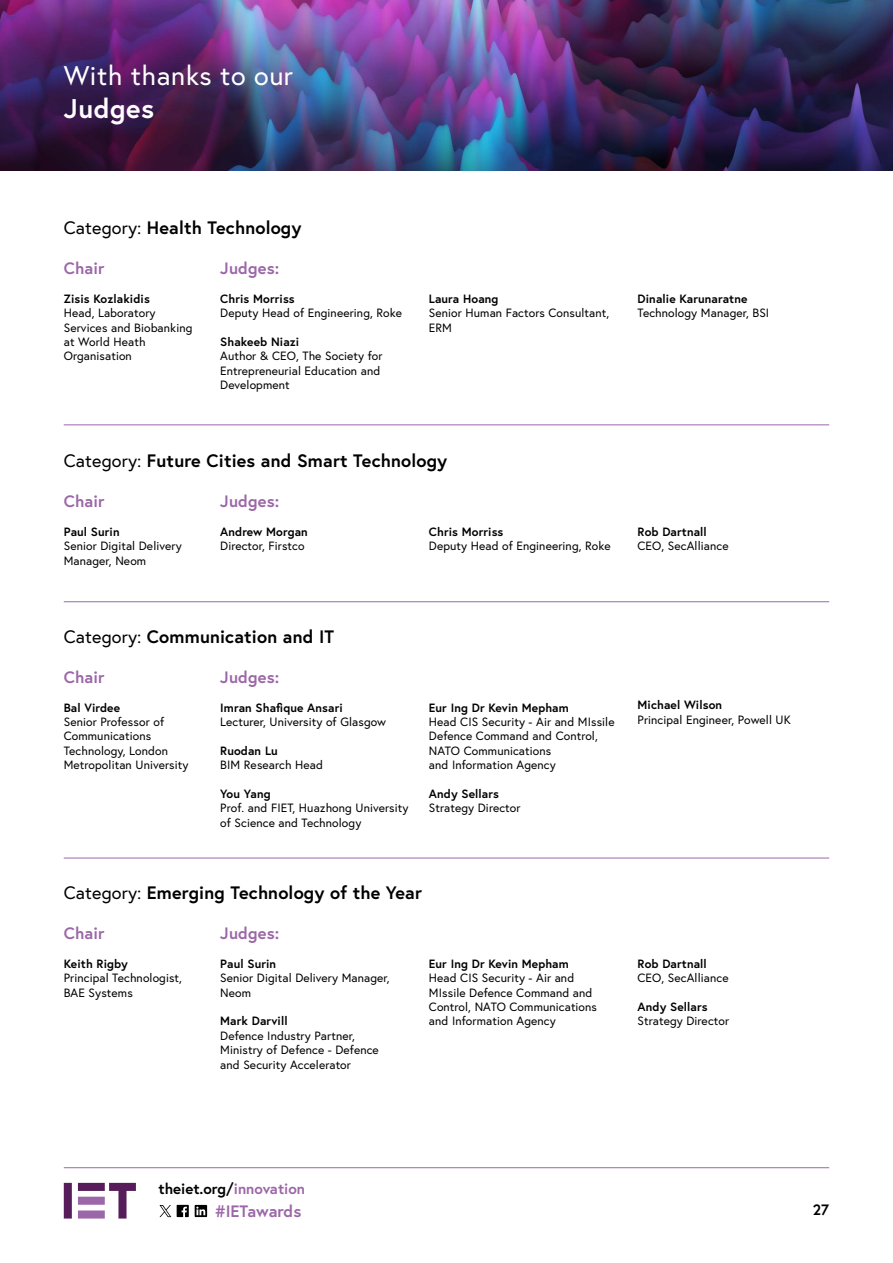
<style>
.page{position:relative;width:893px;height:1263px;background:#fff}
.page>*{position:absolute;margin:0;border:0;box-sizing:border-box;transform-origin:0 0}
.t1{font:27px "Europa";letter-spacing:.02em;color:#fff}
.t2{font:700 27px "Europa";letter-spacing:.02em;color:#fff}
.t3{font:700 18px "Europa";letter-spacing:.01em;color:#000}
.t4{font:700 16.5px "Europa";letter-spacing:.01em;color:#9c67a8}
.t5{font:700 15px "Europa";color:#000}
.t6{font:12px/14.4px "Europa";letter-spacing:.01em;color:#000}
.t7{font:700 12px "Europa";letter-spacing:.01em;color:#000}
.s1{font-weight:400}
.s2{color:#9c67a8}
</style>
<div class="page">
<hr style="left:64px;top:1167px;width:765px;height:1px;background:#9c67a8">
<svg style="left:64px;top:1183px;width:72px;height:35px"></svg>
<img style="left:0;top:0;width:893px;height:170px">
<svg style="left:195px;top:1205px;width:12px;height:12px"></svg>
<svg style="left:196px;top:1206px;width:9px;height:9px"></svg>
<svg style="left:177px;top:1205px;width:12px;height:12px"></svg>
<svg style="left:159px;top:1205px;width:12px;height:12px"></svg>
<hr style="left:64px;top:424px;width:765px;height:1px;background:#9c67a8">
<hr style="left:64px;top:601px;width:765px;height:1px;background:#9c67a8">
<hr style="left:64px;top:858px;width:765px;height:1px;background:#9c67a8">
<h1 class="t1" style="left:64px;top:58px;width:231px">With thanks to our</h1>
<h1 class="t2" style="left:64px;top:90px;width:92px">Judges</h1>
<h2 class="t3" style="left:64px;top:215px;width:239px"><span class="s1">Category:</span> Health Technology</h2>
<h3 class="t4" style="left:64px;top:257px;width:42px">Chair</h3>
<h3 class="t4" style="left:220px;top:257px;width:61px">Judges:</h3>
<p class="t7" style="left:64px;top:290px;width:88px">Zisis Kozlakidis</p>
<p class="t6" style="left:64px;top:306px;width:130px">Head, Laboratory<br>Services and Biobanking at World Heath<br>Organisation</p>
<p class="t7" style="left:220px;top:290px;width:76px">Chris Morriss</p>
<p class="t6" style="left:220px;top:306px;width:183px">Deputy Head of Engineering, Roke</p>
<p class="t7" style="left:220px;top:334px;width:81px">Shakeeb Niazi</p>
<p class="t6" style="left:220px;top:349px;width:164px">Author &amp; CEO, The Society for<br>Entrepreneurial Education and<br>Development</p>
<p class="t7" style="left:429px;top:290px;width:71px">Laura Hoang</p>
<p class="t6" style="left:429px;top:306px;width:182px">Senior Human Factors Consultant,<br>ERM</p>
<h2 class="t3" style="left:64px;top:448px;width:385px"><span class="s1">Category:</span> Future Cities and Smart Technology</h2>
<h3 class="t4" style="left:64px;top:490px;width:42px">Chair</h3>
<h3 class="t4" style="left:220px;top:490px;width:61px">Judges:</h3>
<p class="t7" style="left:64px;top:523px;width:57px">Paul Surin</p>
<p class="t6" style="left:64px;top:538px;width:119px">Senior Digital Delivery<br>Manager, Neom</p>
<p class="t7" style="left:220px;top:523px;width:89px">Andrew Morgan</p>
<p class="t6" style="left:220px;top:538px;width:86px">Director, Firstco</p>
<p class="t7" style="left:429px;top:523px;width:76px">Chris Morriss</p>
<p class="t6" style="left:429px;top:538px;width:183px">Deputy Head of Engineering, Roke</p>
<p class="t7" style="left:638px;top:290px;width:111px">Dinalie Karunaratne</p>
<p class="t6" style="left:638px;top:306px;width:133px">Technology Manager, BSI</p>
<p class="t7" style="left:638px;top:523px;width:71px">Rob Dartnall</p>
<p class="t6" style="left:638px;top:538px;width:93px">CEO, SecAlliance</p>
<h2 class="t3" style="left:64px;top:624px;width:272px"><span class="s1">Category:</span> Communication and IT</h2>
<h3 class="t4" style="left:64px;top:666px;width:42px">Chair</h3>
<h3 class="t4" style="left:220px;top:666px;width:61px">Judges:</h3>
<p class="t7" style="left:64px;top:699px;width:58px">Bal Virdee</p>
<p class="t6" style="left:64px;top:714px;width:126px">Senior Professor of<br>Communications<br>Technology, London<br>Metropolitan University</p>
<p class="t7" style="left:220px;top:699px;width:124px">Imran Shafique Ansari</p>
<p class="t6" style="left:220px;top:714px;width:167px">Lecturer, University of Glasgow</p>
<p class="t7" style="left:220px;top:742px;width:59px">Ruodan Lu</p>
<p class="t6" style="left:220px;top:757px;width:104px">BIM Research Head</p>
<p class="t7" style="left:220px;top:785px;width:52px">You Yang</p>
<p class="t6" style="left:220px;top:801px;width:190px">Prof. and FIET, Huazhong University of Science and Technology</p>
<p class="t7" style="left:429px;top:699px;width:141px">Eur Ing Dr Kevin Mepham</p>
<p class="t6" style="left:429px;top:714px;width:187px">Head CIS Security - Air and MIssile<br>Defence Command and Control,<br>NATO Communications<br>and Information Agency</p>
<p class="t7" style="left:429px;top:785px;width:71px">Andy Sellars</p>
<p class="t6" style="left:429px;top:801px;width:93px">Strategy Director</p>
<h2 class="t3" style="left:64px;top:880px;width:360px"><span class="s1">Category:</span> Emerging Technology of the Year</h2>
<h3 class="t4" style="left:64px;top:922px;width:42px">Chair</h3>
<h3 class="t4" style="left:220px;top:922px;width:61px">Judges:</h3>
<p class="t7" style="left:64px;top:955px;width:66px">Keith Rigby</p>
<p class="t6" style="left:64px;top:970px;width:120px">Principal Technologist,<br>BAE Systems</p>
<p class="t7" style="left:220px;top:955px;width:57px">Paul Surin</p>
<p class="t6" style="left:220px;top:970px;width:171px">Senior Digital Delivery Manager,<br>Neom</p>
<p class="t7" style="left:220px;top:1013px;width:69px">Mark Darvill</p>
<p class="t6" style="left:220px;top:1028px;width:160px">Defence Industry Partner,<br>Ministry of Defence - Defence and Security Accelerator</p>
<p class="t7" style="left:429px;top:955px;width:141px">Eur Ing Dr Kevin Mepham</p>
<p class="t6" style="left:429px;top:970px;width:170px">Head CIS Security - Air and<br>MIssile Defence Command and<br>Control, NATO Communications and Information Agency</p>
<p class="t7" style="left:638px;top:697px;width:86px">Michael Wilson</p>
<p class="t6" style="left:638px;top:712px;width:155px">Principal Engineer, Powell UK</p>
<p class="t7" style="left:638px;top:955px;width:71px">Rob Dartnall</p>
<p class="t6" style="left:638px;top:970px;width:93px">CEO, SecAlliance</p>
<p class="t7" style="left:638px;top:998px;width:71px">Andy Sellars</p>
<p class="t6" style="left:638px;top:1014px;width:93px">Strategy Director</p>
<p class="t5" style="left:158px;top:1178px;width:148px">theiet.org/<span class="s2">innovation</span></p>
<h3 class="t4" style="left:215px;top:1200px;width:88px">#IETawards</h3>
<p class="t5" style="left:813px;top:1200px;width:18px">27</p>
</div>
